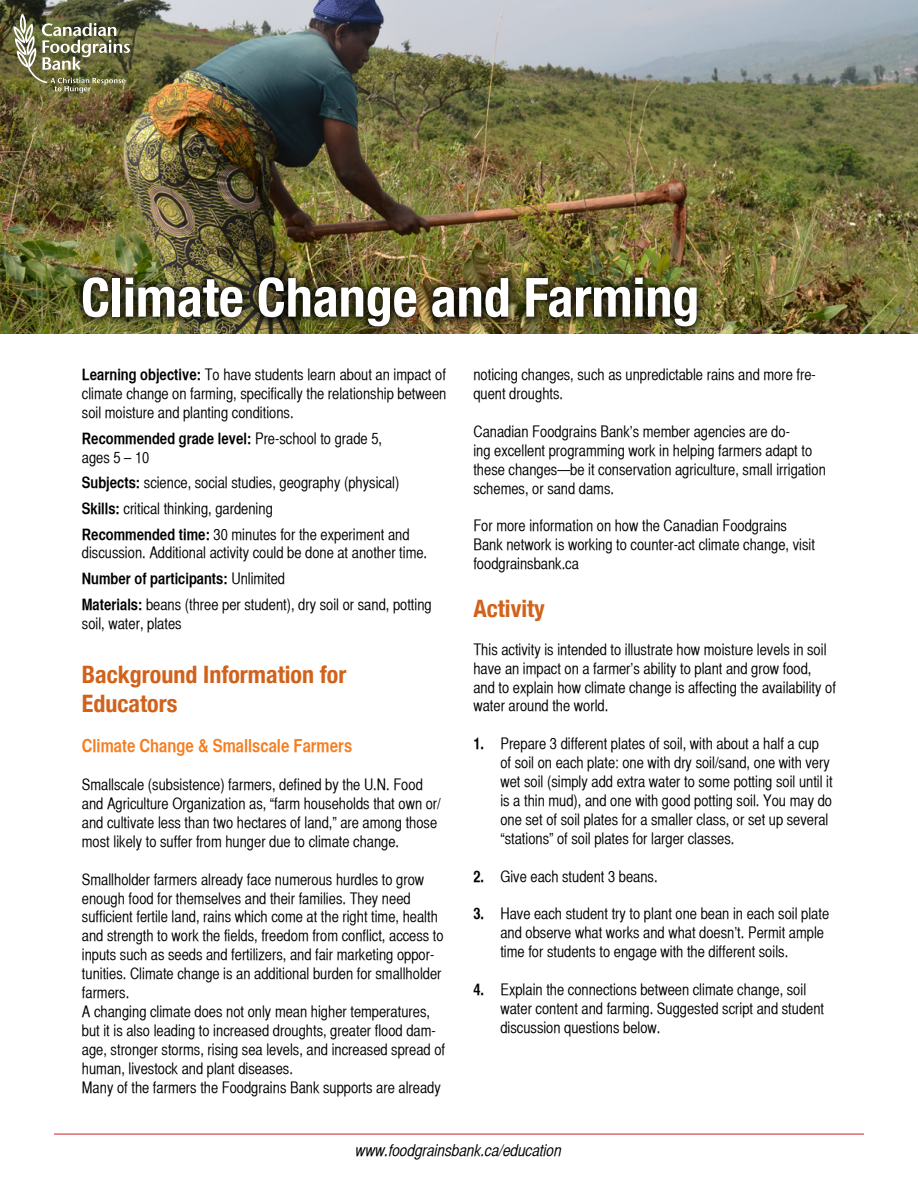
<style>
.page{position:relative;width:918px;height:1188px;background:#fff}
.page>*{position:absolute;margin:0;border:0;box-sizing:border-box;transform-origin:0 0}
.t1{font:700 condensed 54px "Helvetica Neue";color:#fff}
.t2{font:700 condensed 24px/28.8px "Helvetica Neue";color:#d1621b}
.t3{font:18px "Helvetica CY Bold";color:#f57e20}
.t4{font:16.5px "Helvetica CY Oblique";color:#000}
.t5{font:15.75px/18.9px "Helvetica CY Plain";color:#000}
.t6{font:15.75px "Helvetica CY Bold";color:#000}
.s1{font-family:"Helvetica CY Bold"}
.s2{font-family:"Helvetica CY Plain"}
</style>
<div class="page">
<hr style="left:54px;top:1134px;width:810px;height:1px;background:#c52026">
<img style="left:0;top:0;width:918px;height:334px">
<div style="left:73px;top:268px;width:633px;height:68px;background:#000;opacity:.75"></div>
<img style="left:14px;top:14px;width:116px;height:79px">
<h1 class="t1" style="left:81px;top:253px;width:620px">Climate Change and Farming</h1>
<p class="t5" style="left:82px;top:365px;width:366px;text-align:justify"><span class="s1">Learning objective:</span> To have students learn about an impact of climate change on farming, specifically the relationship between soil moisture and planting conditions.</p>
<p class="t6" style="left:82px;top:429px;width:302px">Recommended grade level: <span class="s2">Pre-school to grade 5,</span></p>
<p class="t5" style="left:82px;top:444px;width:329px;line-height:25.7px">ages 5 – 10<br><span class="s1">Subjects:</span> science, social studies, geography (physical)<br><span class="s1">Skills:</span> critical thinking, gardening<br><span class="s1">Recommended time:</span> 30 minutes for the experiment and</p>
<p class="t5" style="left:82px;top:544px;width:347px">discussion. Additional activity could be done at another time.</p>
<p class="t6" style="left:82px;top:569px;width:205px">Number of participants: <span class="s2">Unlimited</span></p>
<p class="t5" style="left:82px;top:595px;width:351px"><span class="s1">Materials:</span> beans (three per student), dry soil or sand, potting soil, water, plates</p>
<h2 class="t2" style="left:82px;top:658px;width:266px">Background Information for<br>Educators</h2>
<p class="t3" style="left:82px;top:735px;width:272px">Climate Change &amp; Smallscale Farmers</p>
<p class="t5" style="left:82px;top:775px;width:360px">Smallscale (subsistence) farmers, defined by the U.N. Food and Agriculture Organization as, “farm households that own or/ and cultivate less than two hectares of land,” are among those most likely to suffer from hunger due to climate change.</p>
<p class="t5" style="left:82px;top:870px;width:365px">Smallholder farmers already face numerous hurdles to grow enough food for themselves and their families. They need sufficient fertile land, rains which come at the right time, health and strength to work the fields, freedom from conflict, access to inputs such as seeds and fertilizers, and fair marketing oppor&shy;tunities. Climate change is an additional burden for smallholder farmers.<br>A changing climate does not only mean higher temperatures, but it is also leading to increased droughts, greater flood dam&shy;age, stronger storms, rising sea levels, and increased spread of human, livestock and plant diseases.<br>Many of the farmers the Foodgrains Bank supports are already</p>
<p class="t5" style="left:473px;top:365px;width:344px">noticing changes, such as unpredictable rains and more fre&shy;quent droughts.</p>
<p class="t5" style="left:473px;top:422px;width:354px">Canadian Foodgrains Bank’s member agencies are do-<br>ing excellent programming work in helping farmers adapt to these changes—be it conservation agriculture, small irrigation schemes, or sand dams.</p>
<p class="t5" style="left:473px;top:516px;width:343px">For more information on how the Canadian Foodgrains<br>Bank network is working to counter-act climate change, visit foodgrainsbank.ca</p>
<h2 class="t2" style="left:473px;top:592px;width:73px">Activity</h2>
<p class="t5" style="left:473px;top:640px;width:364px">This activity is intended to illustrate how moisture levels in soil have an impact on a farmer’s ability to plant and grow food, and to explain how climate change is affecting the availability of water around the world.</p>
<p class="t5" style="left:500px;top:734px;width:334px;text-indent:-27px"><span class="s1">1.</span> Prepare 3 different plates of soil, with about a half a cup of soil on each plate: one with dry soil/sand, one with very wet soil (simply add extra water to some potting soil until it is a thin mud), and one with good potting soil. You may do one set of soil plates for a smaller class, or set up several “stations” of soil plates for larger classes.</p>
<p class="t5" style="left:473px;top:867px;width:186px"><span class="s1">2.</span> Give each student 3 beans.</p>
<p class="t5" style="left:500px;top:904px;width:330px;text-indent:-27px"><span class="s1">3.</span> Have each student try to plant one bean in each soil plate and observe what works and what doesn’t. Permit ample time for students to engage with the different soils.</p>
<p class="t5" style="left:500px;top:980px;width:325px;text-indent:-27px"><span class="s1">4.</span> Explain the connections between climate change, soil water content and farming. Suggested script and student discussion questions below.</p>
<p class="t4" style="left:356px;top:1141px;width:208px">www.foodgrainsbank.ca/education</p>
</div>
